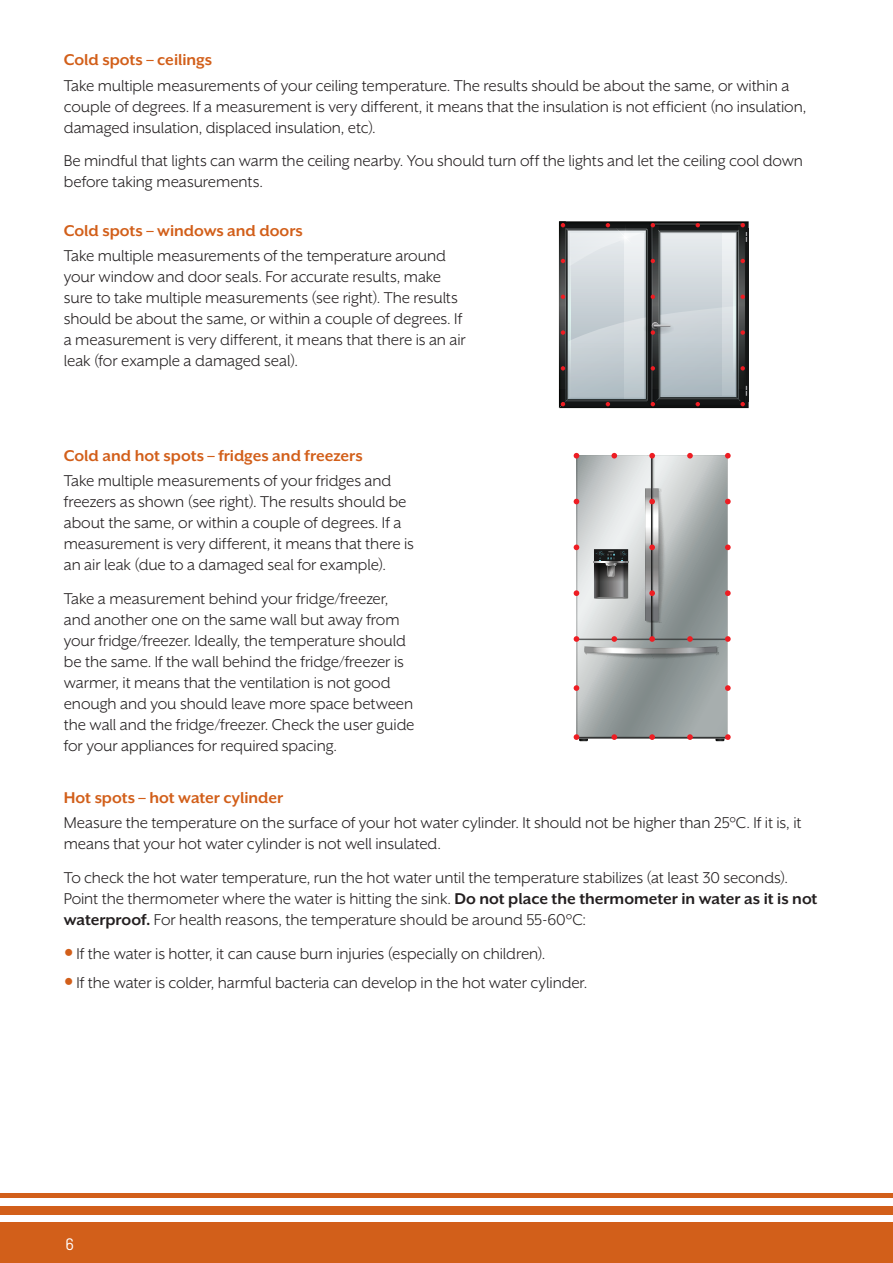
<style>
.page{position:relative;width:893px;height:1263px;background:#fff}
.page>*{position:absolute;margin:0;border:0;box-sizing:border-box;transform-origin:0 0}
.t1{font:18px/21px "Mr Eaves XL San OT";letter-spacing:-.005em;color:#231f20}
.t2{font:700 18px "Mr Eaves XL San OT";color:#d25f1a}
.t3{font:16.5px "Barlow";color:#fff}
.s1{font-weight:700}
</style>
<div class="page">
<div style="left:0;top:1222px;width:893px;height:41px;background:#d25f1a"></div>
<div style="left:0;top:1206px;width:893px;height:8px;background:#d25f1a"></div>
<div style="left:0;top:1193px;width:893px;height:5px;background:#d25f1a"></div>
<svg style="left:559px;top:221px;width:190px;height:187px;background:#a2a6aa"></svg>
<svg style="left:574px;top:453px;width:157px;height:288px;background:#adafaf"></svg>
<p class="t2" style="left:64px;top:51px;width:150px">Cold spots – ceilings</p>
<p class="t1" style="left:64px;top:75px;width:744px">Take multiple measurements of your ceiling temperature. The results should be about the same, or within a couple of degrees. If a measurement is very different, it means that the insulation is not efficient (no insulation, damaged insulation, displaced insulation, etc).</p>
<p class="t1" style="left:64px;top:151px;width:741px">Be mindful that lights can warm the ceiling nearby. You should turn off the lights and let the ceiling cool down before taking measurements.</p>
<p class="t2" style="left:64px;top:221px;width:241px">Cold spots – windows and doors</p>
<p class="t1" style="left:64px;top:245px;width:404px">Take multiple measurements of the temperature around your window and door seals. For accurate results, make sure to take multiple measurements (see right). The results should be about the same, or within a couple of degrees. If a measurement is very different, it means that there is an air leak (for example a damaged seal).</p>
<p class="t2" style="left:64px;top:447px;width:300px">Cold and hot spots – fridges and freezers</p>
<p class="t1" style="left:64px;top:470px;width:352px">Take multiple measurements of your fridges and freezers as shown (see right). The results should be about the same, or within a couple of degrees. If a measurement is very different, it means that there is an air leak (due to a damaged seal for example).</p>
<p class="t1" style="left:64px;top:588px;width:352px">Take a measurement behind your fridge/freezer, and another one on the same wall but away from your fridge/freezer. Ideally, the temperature should be the same. If the wall behind the fridge/freezer is warmer, it means that the ventilation is not good enough and you should leave more space between the wall and the fridge/freezer. Check the user guide for your appliances for required spacing.</p>
<p class="t2" style="left:64px;top:788px;width:221px">Hot spots – hot water cylinder</p>
<p class="t1" style="left:64px;top:812px;width:739px">Measure the temperature on the surface of your hot water cylinder. It should not be higher than 25°C. If it is, it means that your hot water cylinder is not well insulated.</p>
<p class="t1" style="left:64px;top:867px;width:755px">To check the hot water temperature, run the hot water until the temperature stabilizes (at least 30 seconds).<br>Point the thermometer where the water is hitting the sink. <span class="s1">Do not place the thermometer in water as it is not waterproof.</span> For health reasons, the temperature should be around 55-60°C:</p>
<p class="t1" style="left:77px;top:938px;width:512px;line-height:29.5px">If the water is hotter, it can cause burn injuries (especially on children).<br>If the water is colder, harmful bacteria can develop in the hot water cylinder.</p>
<p class="t3" style="left:65px;top:1233px;width:10px">6</p>
</div>
